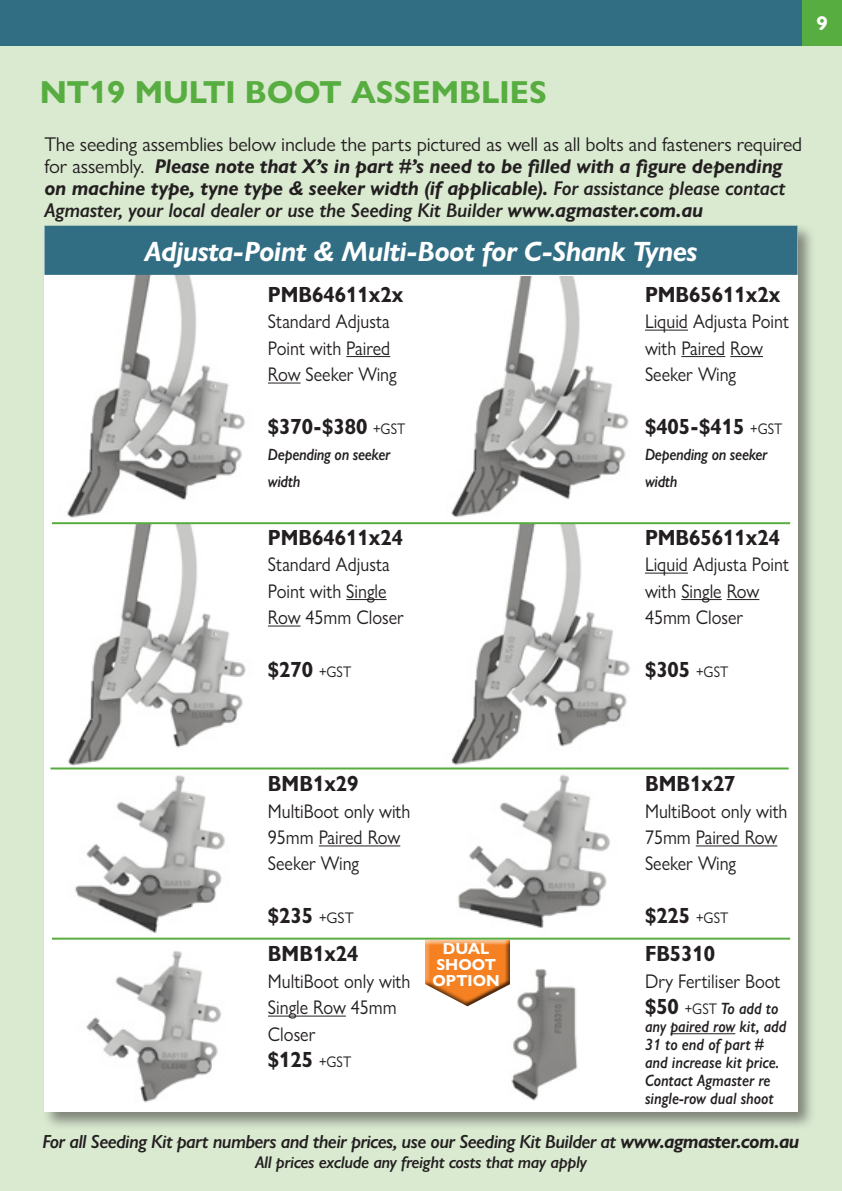
<style>
.page{position:relative;width:842px;height:1191px;background:#fff}
.page>*{position:absolute;margin:0;border:0;box-sizing:border-box;transform-origin:0 0}
.Main_Heading_1{font:700 32px "Gill Sans Nova";color:#58ad41}
.t1{font:italic 700 28px "Gill Sans Nova";letter-spacing:-.02em;color:#fff}
.Part_Number{font:700 22px "Gill Sans Nova";color:#231f20;scale:.91 1}
.Product_Description{font:700 22px "Gill Sans Nova";color:#231f20;scale:.91 1}
.t2{font:italic 700 20px/22px "Gill Sans Nova";letter-spacing:-.01em;color:#231f20}
.t3{font:700 20px "Gill Sans Nova";color:#fff}
.Product_Description-2{font:19.8px/26.4px "Gill Sans Nova";color:#231f20;scale:.91 1}
.t4{font:italic 600 19px "Gill Sans Nova";letter-spacing:-.03em;color:#231f20}
.t5{font:italic 600 17px "Gill Sans Nova";letter-spacing:-.02em;color:#231f20}
.Product_Description-3{font:italic 600 16.4px/18px "Gill Sans Nova";color:#231f20;scale:.91 1}
.Product_Description-4{font:italic 600 16.4px/26.4px "Gill Sans Nova";letter-spacing:-.02em;color:#231f20;scale:.91 1}
.Main_Heading_1-2{font:700 16px "Gill Sans Nova";color:#fff}
.s1{font-weight:400;font-style:normal}
.s2{font-weight:600}
.s3{font-weight:400;font-size:15.4px}
.s4{font-weight:700;font-style:normal;font-size:22px}
.s5{font-weight:400;font-style:normal;font-size:15.4px}
.s6{font-weight:700}
</style>
<div class="page">
<div style="left:0;top:44px;width:842px;height:1147px;background:#daead1"></div>
<div style="left:0;top:0;width:842px;height:45px;background:#316e84"></div>
<div style="left:802px;top:0;width:40px;height:45px;background:#58ad41"></div>
<div style="left:42px;top:223px;width:774px;height:907px;background:#231f20;opacity:.5"></div>
<div style="left:44px;top:226px;width:753px;height:885px;background:#fff"></div>
<hr style="left:346px;top:356px;width:44px;height:1px;background:#231f20">
<hr style="left:268px;top:382px;width:33px;height:1px;background:#231f20">
<hr style="left:645px;top:329px;width:43px;height:1px;background:#231f20">
<hr style="left:681px;top:356px;width:44px;height:1px;background:#231f20">
<hr style="left:730px;top:356px;width:33px;height:1px;background:#231f20">
<hr style="left:346px;top:599px;width:41px;height:1px;background:#231f20">
<hr style="left:268px;top:625px;width:33px;height:1px;background:#231f20">
<hr style="left:645px;top:572px;width:43px;height:1px;background:#231f20">
<hr style="left:681px;top:599px;width:41px;height:1px;background:#231f20">
<hr style="left:727px;top:599px;width:32px;height:1px;background:#231f20">
<hr style="left:319px;top:845px;width:81px;height:1px;background:#231f20">
<hr style="left:696px;top:845px;width:81px;height:1px;background:#231f20">
<hr style="left:268px;top:1015px;width:78px;height:1px;background:#231f20">
<hr style="left:670px;top:1033px;width:65px;height:1px;background:#231f20">
<img style="left:67px;top:275px;width:178px;height:243px">
<img style="left:425px;top:769px;width:214px;height:159px">
<img style="left:75px;top:775px;width:150px;height:157px">
<img style="left:86px;top:951px;width:135px;height:152px">
<img style="left:511px;top:969px;width:67px;height:131px">
<img style="left:451px;top:276px;width:178px;height:242px">
<img style="left:424px;top:524px;width:214px;height:241px">
<div style="left:45px;top:227px;width:751px;height:47px;background:#316e84"></div>
<div style="left:44px;top:226px;width:753px;height:49px;border:2px solid #316e84"></div>
<img style="left:51px;top:523px;width:210px;height:243px">
<div style="left:424px;top:938px;width:90px;height:68px;background:#231f20;opacity:.75"></div>
<hr style="left:52px;top:522px;width:738px;height:2px;background:#58ad41">
<hr style="left:50px;top:767px;width:739px;height:2px;background:#58ad41">
<hr style="left:52px;top:937px;width:738px;height:2px;background:#58ad41">
<p class="t3" style="left:816px;top:11px;width:13px">9</p>
<p class="Main_Heading_1" style="left:40px;top:72px;width:509px">NT19 MULTI BOOT ASSEMBLIES</p>
<p class="t2" style="left:44px;top:133px;width:759px"><span class="s1">The seeding assemblies below include the parts pictured as well as all bolts and fasteners required for assembly.</span> Please note that X’s in part #’s need to be filled with a figure depending on machine type, tyne type &amp; seeker width (if applicable). <span class="s2">For assistance please contact Agmaster, your local dealer or use the Seeding Kit Builder</span> www.agmaster.com.au</p>
<p class="t1" style="left:144px;top:234px;width:555px">Adjusta-Point &amp; Multi-Boot for C-Shank Tynes</p>
<p class="Part_Number" style="left:268px;top:280px;width:150px">PMB64611x2x</p>
<p class="Product_Description-2" style="left:268px;top:308px;width:143px">Standard Adjusta<br>Point with Paired<br>Row Seeker Wing</p>
<p class="Part_Number" style="left:268px;top:413px;width:153px">$370-$380 <span class="s3">+GST</span></p>
<p class="Product_Description-4" style="left:268px;top:441px;width:136px">Depending on seeker width</p>
<p class="Part_Number" style="left:268px;top:523px;width:150px">PMB64611x24</p>
<p class="Product_Description-2" style="left:268px;top:551px;width:151px">Standard Adjusta<br>Point with Single<br>Row 45mm Closer</p>
<p class="Part_Number" style="left:268px;top:656px;width:93px">$270 <span class="s3">+GST</span></p>
<p class="Part_Number" style="left:645px;top:280px;width:150px">PMB65611x2x</p>
<p class="Product_Description-2" style="left:645px;top:308px;width:160px">Liquid Adjusta Point with Paired Row<br>Seeker Wing</p>
<p class="Part_Number" style="left:645px;top:413px;width:153px">$405-$415 <span class="s3">+GST</span></p>
<p class="Product_Description-4" style="left:645px;top:441px;width:136px">Depending on seeker width</p>
<p class="Part_Number" style="left:645px;top:523px;width:150px">PMB65611x24</p>
<p class="Product_Description-2" style="left:645px;top:551px;width:160px">Liquid Adjusta Point with Single Row<br>45mm Closer</p>
<p class="Part_Number" style="left:645px;top:656px;width:93px">$305 <span class="s3">+GST</span></p>
<p class="Part_Number" style="left:268px;top:770px;width:101px">BMB1x29</p>
<p class="Product_Description-2" style="left:268px;top:797px;width:158px">MultiBoot only with<br>95mm Paired Row<br>Seeker Wing</p>
<p class="Product_Description" style="left:268px;top:902px;width:96px">$235 <span class="s3">+GST</span></p>
<p class="Part_Number" style="left:268px;top:940px;width:101px">BMB1x24</p>
<p class="Product_Description-2" style="left:268px;top:967px;width:158px">MultiBoot only with<br>Single Row 45mm<br>Closer</p>
<p class="Product_Description" style="left:268px;top:1045px;width:93px">$125 <span class="s3">+GST</span></p>
<p class="Main_Heading_1-2" style="left:443px;top:938px;width:48px">DUAL</p>
<p class="Main_Heading_1-2" style="left:436px;top:954px;width:61px">SHOOT</p>
<p class="Main_Heading_1-2" style="left:432px;top:970px;width:69px">OPTION</p>
<p class="Part_Number" style="left:645px;top:770px;width:101px">BMB1x27</p>
<p class="Product_Description-2" style="left:645px;top:797px;width:158px">MultiBoot only with<br>75mm Paired Row<br>Seeker Wing</p>
<p class="Part_Number" style="left:645px;top:902px;width:93px">$225 <span class="s3">+GST</span></p>
<p class="Part_Number" style="left:645px;top:940px;width:79px">FB5310</p>
<p class="Product_Description-2" style="left:645px;top:967px;width:150px">Dry Fertiliser Boot</p>
<p class="Product_Description-3" style="left:645px;top:999px;width:157px"><span class="s4">$50</span> <span class="s5">+GST</span> To add to any paired row kit, add<br>31 to end of part # and increase kit price.<br>Contact Agmaster re single-row dual shoot</p>
<p class="t4" style="left:43px;top:1129px;width:758px">For all Seeding Kit part numbers and their prices, use our Seeding Kit Builder at <span class="s6">www.agmaster.com.au</span></p>
<p class="t5" style="left:255px;top:1152px;width:333px">All prices exclude any freight costs that may apply</p>
</div>
